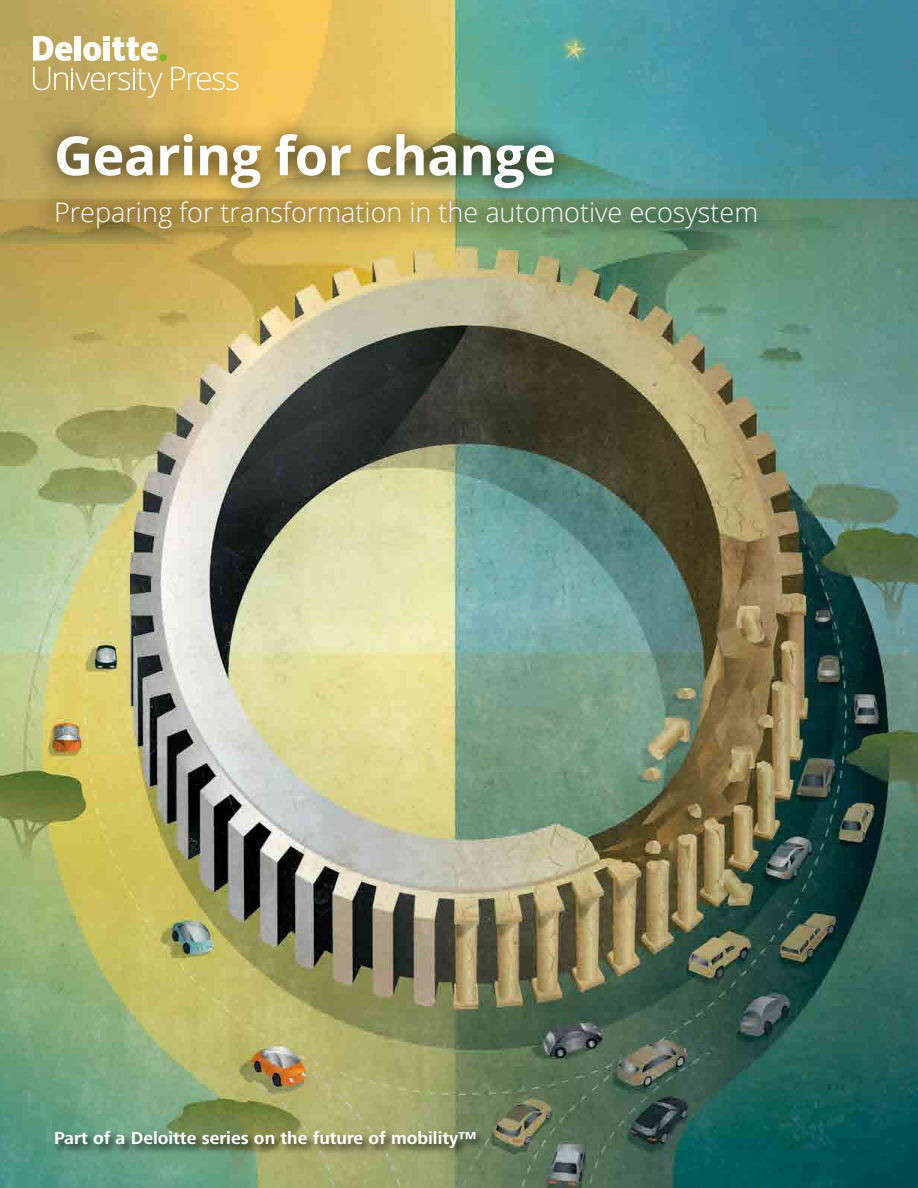
<style>
.page{position:relative;width:918px;height:1188px;background:#fff}
.page>*{position:absolute;margin:0;border:0;box-sizing:border-box;transform-origin:0 0}
.t1{font:700 54px "Open Sans";letter-spacing:-.01em;color:#fff}
.t2{font:300 27px "Open Sans";color:#fff}
.t3{font:700 18px "Frutiger Next Pro";color:#fff}
</style>
<div class="page">
<img style="left:0;top:0;width:918px;height:1188px">
<div style="left:160px;top:54px;width:7px;height:7px;background:#77bc1f;border-radius:50%"></div>
<div style="left:75px;top:36px;width:6px;height:25px;background:#fff"></div>
<svg style="left:83px;top:36px;width:75px;height:25px"></svg>
<svg style="left:33px;top:36px;width:39px;height:25px"></svg>
<svg style="left:171px;top:67px;width:67px;height:23px;background:#e8c97b"></svg>
<svg style="left:33px;top:67px;width:129px;height:31px;background:#cbb575"></svg>
<div style="left:34px;top:112px;width:744px;height:139px;background:#000;opacity:.75"></div>
<div style="left:53px;top:1129px;width:434px;height:30px;background:#000;opacity:.75"></div>
<h1 class="t1" style="left:54px;top:118px;width:504px">Gearing for change</h1>
<p class="t2" style="left:54px;top:194px;width:706px">Preparing for transformation in the automotive ecosystem</p>
<p class="t3" style="left:54px;top:1127px;width:424px">Part of a Deloitte series on the future of mobility™</p>
</div>
